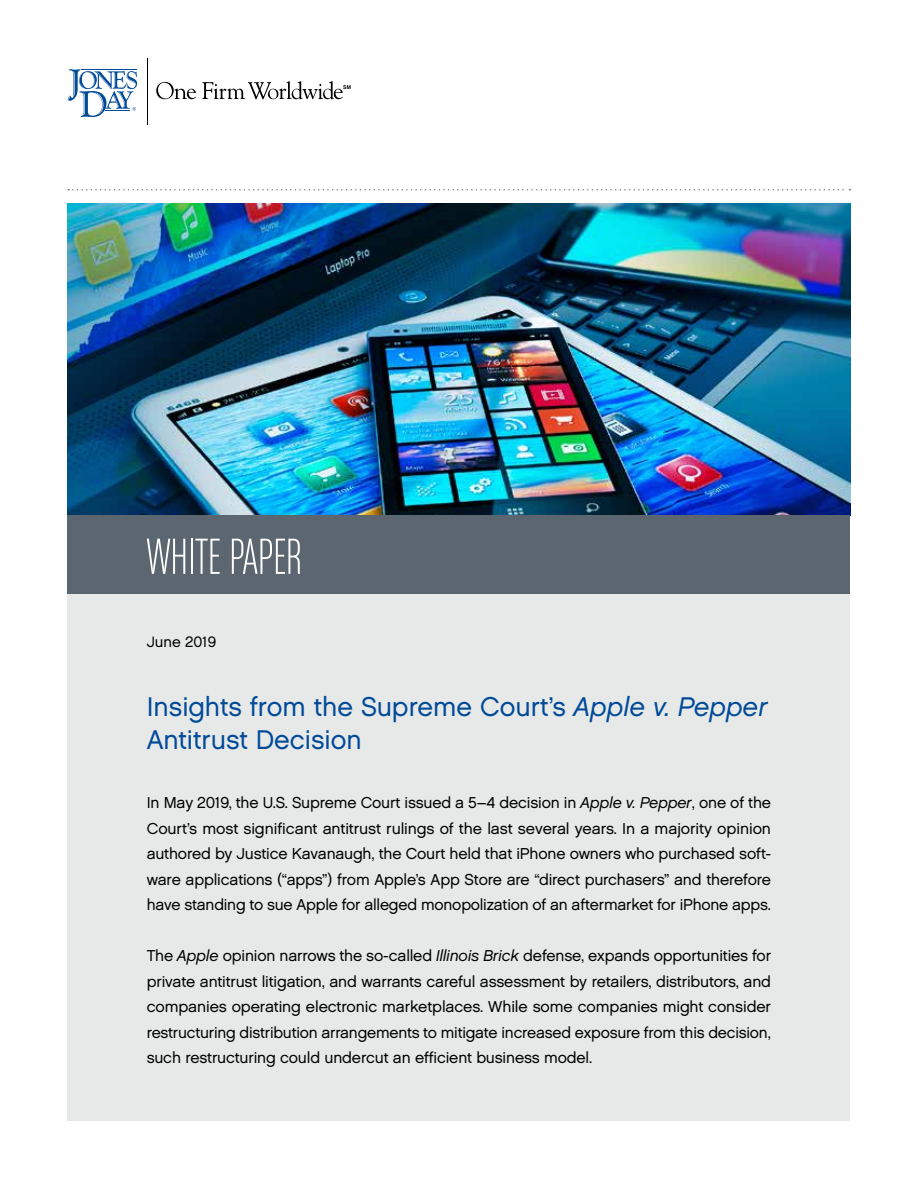
<style>
.page{position:relative;width:918px;height:1188px;background:#fff}
.page>*{position:absolute;margin:0;border:0;box-sizing:border-box;transform-origin:0 0}
.t1{font:54px "Chalet Comprime Milan Sixty";color:#fff}
.t2{font:27px/33px "Chalet London Nineteen Sixty";color:#004a98}
.t3{font:15.75px/25.5px "Chalet London Nineteen Sixty";letter-spacing:-.01em;color:#000;text-align:justify}
.t4{font:15px "Chalet London Nineteen Sixty";color:#000}
.s1{font-family:"Chalet Oblique London"}
</style>
<div class="page">
<hr style="left:147px;top:58px;width:1px;height:66px;background:#000">
<svg style="left:156px;top:82px;width:40px;height:17px"></svg>
<svg style="left:202px;top:81px;width:149px;height:18px"></svg>
<svg style="left:68px;top:69px;width:69px;height:48px"></svg>
<svg style="left:68px;top:189px;width:782px;height:1px"></svg>
<div style="left:68px;top:516px;width:782px;height:604px;background:#e7e9e9"></div>
<img style="left:68px;top:203px;width:782px;height:313px">
<div style="left:68px;top:516px;width:782px;height:78px;background:#5b6670"></div>
<h1 class="t1" style="left:147px;top:527px;width:156px">WHITE PAPER</h1>
<p class="t4" style="left:147px;top:633px;width:71px">June 2019</p>
<h2 class="t2" style="left:147px;top:690px;width:623px">Insights from the Supreme Court’s <span class="s1">Apple v. Pepper<br></span>Antitrust Decision</h2>
<p class="t3" style="left:147px;top:790px;width:626px">In May 2019, the U.S. Supreme Court issued a 5–4 decision in <span class="s1">Apple v. Pepper</span>, one of the Court’s most significant antitrust rulings of the last several years. In a majority opinion authored by Justice Kavanaugh, the Court held that iPhone owners who purchased soft&shy;ware applications (“apps”) from Apple’s App Store are “direct purchasers” and therefore have standing to sue Apple for alleged monopolization of an aftermarket for iPhone apps.</p>
<p class="t3" style="left:147px;top:943px;width:626px">The <span class="s1">Apple</span> opinion narrows the so-called <span class="s1">Illinois Brick</span> defense, expands opportunities for private antitrust litigation, and warrants careful assessment by retailers, distributors, and companies operating electronic marketplaces. While some companies might consider restructuring distribution arrangements to mitigate increased exposure from this decision, such restructuring could undercut an efficient business model.</p>
</div>
